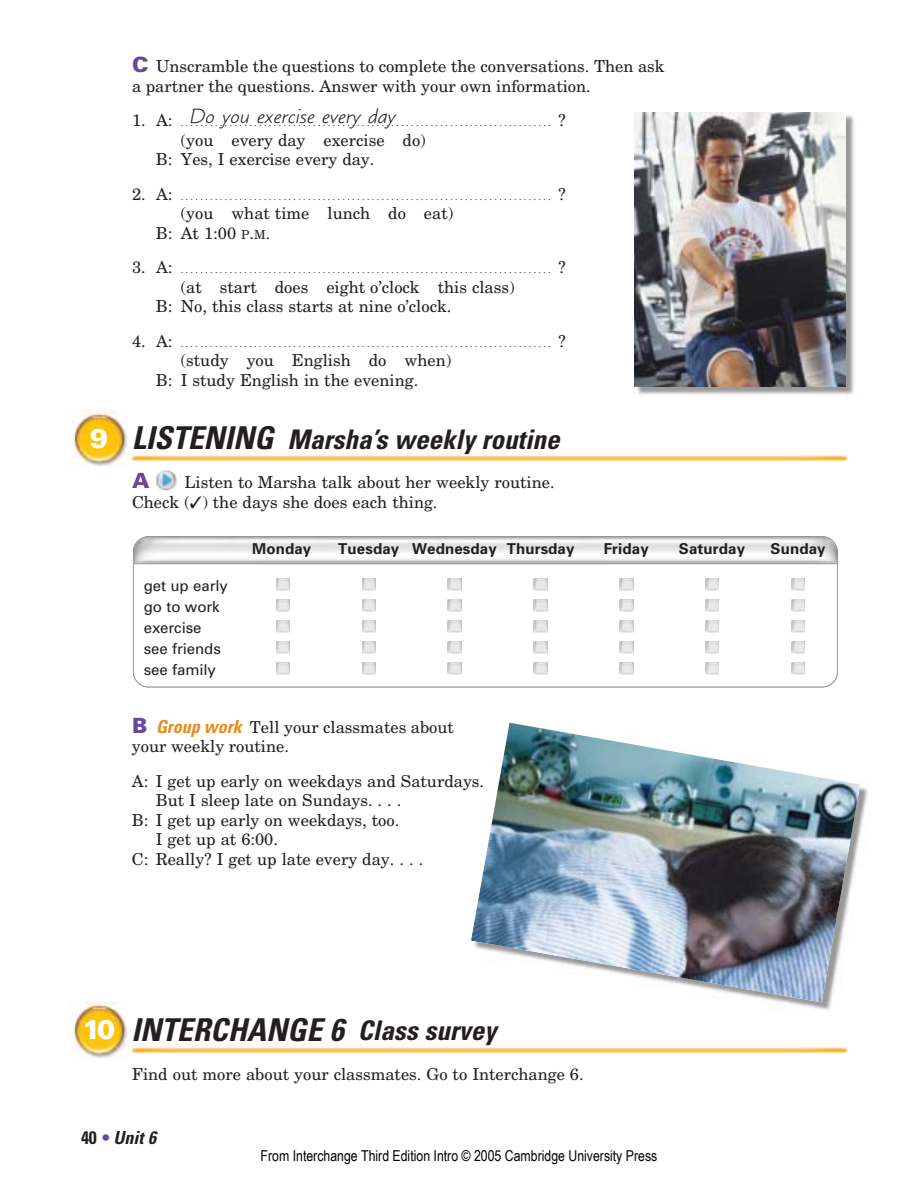
<style>
.page{position:relative;width:918px;height:1188px;background:#fff}
.page>*{position:absolute;margin:0;border:0;box-sizing:border-box;transform-origin:0 0}
.t1{font:italic 700 condensed 31.5px "Univers";color:#231f1f}
.t2{font:italic 700 condensed 27px "Univers";color:#231f1f}
.t3{font:italic 21px "Blueprint";color:#231f1f}
.t4{font:900 21px "Univers";color:#69479c}
.t5{font:italic 700 condensed 18px "Univers";color:#231f1f}
.t6{font:16.5px/19.5px "New Century Schlbk";color:#231f1f}
.t7{font:15px "Arial Narrow";color:#000}
.t8{font:700 15px "Univers";letter-spacing:.01em;color:#231f1f}
.t9{font:15px/21px "Univers";letter-spacing:-.005em;color:#231f1f}
.t10{font:9px "New Century Schlbk";color:#231f1f}
.s1{font-family:"Univers";font-weight:900;font-size:21px;color:#69479c}
.s2{font-size:16.5px}
.s3{font-size:12.3px}
.s4{font-weight:900;font-style:normal;font-stretch:normal;color:#fff}
.s5{font-size:31.5px}
.s6{font-family:"Univers";font-weight:700;font-style:italic;font-stretch:condensed;font-size:18px;color:#e98b1b}
.s7{font-weight:900;font-style:normal;font-stretch:normal;font-size:27px;color:#fff}
.s8{font-size:27px}
.s9{font-style:normal}
.s10{font-style:normal;color:#69479c}
</style>
<div class="page">
<img style="left:70px;top:1002px;width:57px;height:56px">
<img style="left:131px;top:1047px;width:717px;height:6px">
<img style="left:70px;top:410px;width:57px;height:56px">
<img style="left:131px;top:455px;width:717px;height:6px">
<img style="left:156px;top:470px;width:21px;height:21px">
<img style="left:637px;top:115px;width:217px;height:280px">
<img style="left:634px;top:113px;width:212px;height:274px">
<img style="left:471px;top:723px;width:389px;height:279px">
<img style="left:608px;top:539px;width:230px;height:24px">
<img style="left:133px;top:537px;width:161px;height:26px">
<svg style="left:792px;top:662px;width:13px;height:13px"></svg>
<svg style="left:706px;top:662px;width:13px;height:13px"></svg>
<svg style="left:620px;top:662px;width:13px;height:13px"></svg>
<svg style="left:534px;top:662px;width:13px;height:13px"></svg>
<svg style="left:448px;top:662px;width:13px;height:13px"></svg>
<svg style="left:362px;top:662px;width:13px;height:13px"></svg>
<svg style="left:276px;top:662px;width:13px;height:13px"></svg>
<svg style="left:792px;top:641px;width:13px;height:13px"></svg>
<svg style="left:706px;top:641px;width:13px;height:13px"></svg>
<svg style="left:620px;top:641px;width:13px;height:13px"></svg>
<svg style="left:534px;top:641px;width:13px;height:13px"></svg>
<svg style="left:448px;top:641px;width:13px;height:13px"></svg>
<svg style="left:362px;top:641px;width:13px;height:13px"></svg>
<svg style="left:276px;top:641px;width:13px;height:13px"></svg>
<svg style="left:792px;top:620px;width:13px;height:13px"></svg>
<svg style="left:706px;top:620px;width:13px;height:13px"></svg>
<svg style="left:620px;top:620px;width:13px;height:13px"></svg>
<svg style="left:534px;top:620px;width:13px;height:13px"></svg>
<svg style="left:448px;top:620px;width:13px;height:13px"></svg>
<svg style="left:362px;top:620px;width:13px;height:13px"></svg>
<svg style="left:276px;top:620px;width:13px;height:13px"></svg>
<svg style="left:792px;top:599px;width:13px;height:13px"></svg>
<svg style="left:706px;top:599px;width:13px;height:13px"></svg>
<svg style="left:620px;top:599px;width:13px;height:13px"></svg>
<svg style="left:534px;top:599px;width:13px;height:13px"></svg>
<svg style="left:448px;top:599px;width:13px;height:13px"></svg>
<svg style="left:362px;top:599px;width:13px;height:13px"></svg>
<svg style="left:276px;top:599px;width:13px;height:13px"></svg>
<svg style="left:792px;top:578px;width:13px;height:13px"></svg>
<svg style="left:706px;top:578px;width:13px;height:13px"></svg>
<svg style="left:620px;top:578px;width:13px;height:13px"></svg>
<svg style="left:534px;top:578px;width:13px;height:13px"></svg>
<svg style="left:448px;top:578px;width:13px;height:13px"></svg>
<svg style="left:362px;top:578px;width:13px;height:13px"></svg>
<svg style="left:276px;top:578px;width:13px;height:13px"></svg>
<div style="left:133px;top:536px;width:705px;height:151px;border:2px solid #939497;border-radius:15px"></div>
<hr style="left:134px;top:563px;width:703px;height:1px;background:#939497">
<p class="t6" style="left:132px;top:58px;width:534px"><span class="s1">C</span> Unscramble the questions to complete the conversations. Then ask a partner the questions. Answer with your own information.</p>
<p class="t10" style="left:132px;top:119px;width:435px"><span class="s2">1. A:</span> ............................................................................ <span class="s2">?</span></p>
<p class="t6" style="left:156px;top:131px;width:271px;text-indent:25px">(you every day exercise do)<br>B: Yes, I exercise every day.</p>
<p class="t10" style="left:132px;top:193px;width:435px"><span class="s2">2. A:</span> ............................................................................ <span class="s2">?</span></p>
<p class="t6" style="left:156px;top:205px;width:299px;text-indent:25px">(you what time lunch do eat)<br>B: At 1:00 <span class="s3">P</span>.<span class="s3">M</span>.</p>
<p class="t10" style="left:132px;top:266px;width:435px"><span class="s2">3. A:</span> ............................................................................ <span class="s2">?</span></p>
<p class="t6" style="left:156px;top:278px;width:360px;text-indent:25px">(at start does eight o’clock this class)<br>B: No, this class starts at nine o’clock.</p>
<p class="t10" style="left:132px;top:340px;width:435px"><span class="s2">4. A:</span> ............................................................................ <span class="s2">?</span></p>
<p class="t6" style="left:156px;top:352px;width:297px;text-indent:25px">(study you English do when)<br>B: I study English in the evening.</p>
<h2 class="t2" style="left:90px;top:429px;width:471px"><span class="s4">9</span> <span class="s5">LISTENING</span> Marsha’s weekly routine</h2>
<p class="t4" style="left:132px;top:473px;width:19px">A</p>
<p class="t3" style="left:189px;top:107px;width:208px">Do you exercise every day</p>
<p class="t6" style="left:132px;top:474px;width:424px;text-indent:52px">Listen to Marsha talk about her weekly routine.<br>Check (✓) the days she does each thing.</p>
<p class="t9" style="left:144px;top:577px;width:86px">get up early go to work exercise see friends see family</p>
<p class="t8" style="left:252px;top:543px;width:61px">Monday</p>
<p class="t8" style="left:338px;top:543px;width:238px">Tuesday Wednesday Thursday</p>
<p class="t8" style="left:604px;top:543px;width:47px">Friday</p>
<p class="t8" style="left:679px;top:543px;width:68px">Saturday</p>
<p class="t8" style="left:771px;top:543px;width:57px">Sunday</p>
<p class="t6" style="left:132px;top:719px;width:324px"><span class="s1">B</span> <span class="s6">Group work</span> Tell your classmates about your weekly routine.</p>
<p class="t6" style="left:132px;top:773px;width:354px">A: I get up early on weekdays and Saturdays.</p>
<p class="t6" style="left:156px;top:792px;width:247px">But I sleep late on Sundays. . . .</p>
<p class="t6" style="left:132px;top:812px;width:269px">B: I get up early on weekdays, too.</p>
<p class="t6" style="left:156px;top:831px;width:124px">I get up at 6:00.</p>
<p class="t6" style="left:132px;top:851px;width:293px">C: Really? I get up late every day. . . .</p>
<h1 class="t1" style="left:82px;top:1018px;width:416px"><span class="s7">10</span> INTERCHANGE 6 <span class="s8">Class survey</span></h1>
<p class="t6" style="left:132px;top:1066px;width:453px">Find out more about your classmates. Go to Interchange 6.</p>
<p class="t5" style="left:81px;top:1131px;width:77px"><span class="s9">40</span> <span class="s10">•</span> Unit 6</p>
<p class="t7" style="left:261px;top:1147px;width:398px">From Interchange Third Edition Intro © 2005 Cambridge University Press</p>
</div>
